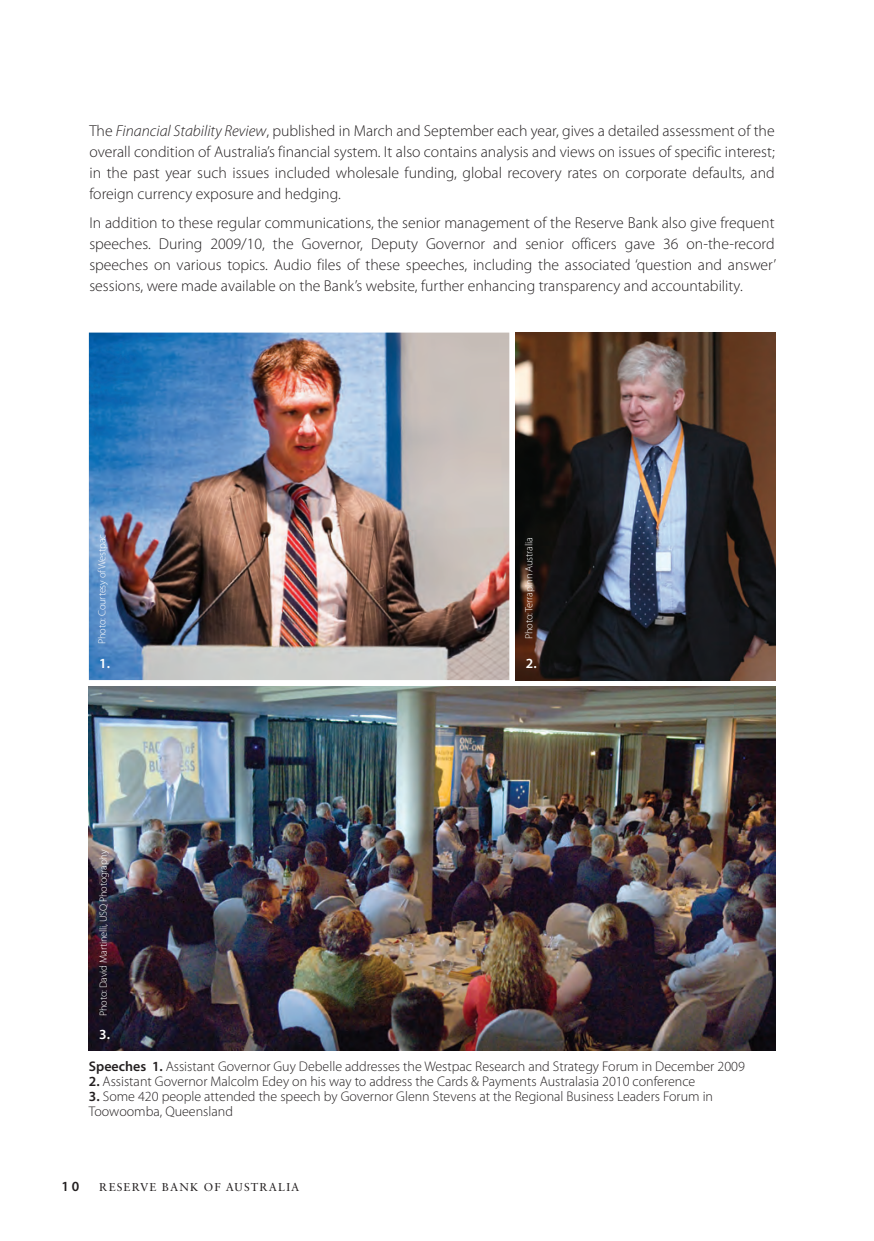
<style>
.page{position:relative;width:874px;height:1241px;background:#fff}
.page>*{position:absolute;margin:0;border:0;box-sizing:border-box;transform-origin:0 0}
.t1{font:300 15.75px/21px "Myriad Pro";color:#231f20;text-align:justify}
.t2{font:300 14px/14.9px "Myriad Pro";color:#231f20}
.t3{font:600 14px "Myriad Pro";color:#fff}
.t4{font:600 14px "Myriad Pro";color:#231f20}
.t5{font:11.38px "Sabon LT Std";letter-spacing:.1em;color:#231f20}
.t6{font:300 10.5px "Myriad Pro";letter-spacing:-.02em;color:#fff}
.s1{font-style:italic}
.s2{font-weight:600}
</style>
<div class="page">
<img style="left:89px;top:686px;width:685px;height:364px">
<img style="left:89px;top:332px;width:420px;height:348px">
<img style="left:515px;top:332px;width:259px;height:348px">
<p class="t1" style="left:89px;top:120px;width:686px">The <span class="s1">Financial Stability Review</span>, published in March and September each year, gives a detailed assessment of the overall condition of Australia’s financial system. It also contains analysis and views on issues of specific interest; in the past year such issues included wholesale funding, global recovery rates on corporate defaults, and foreign currency exposure and hedging.</p>
<p class="t1" style="left:89px;top:212px;width:688px">In addition to these regular communications, the senior management of the Reserve Bank also give frequent speeches. During 2009/10, the Governor, Deputy Governor and senior officers gave 36 on-the-record speeches on various topics. Audio files of these speeches, including the associated ‘question and answer’ sessions, were made available on the Bank’s website, further enhancing transparency and accountability.</p>
<p class="t6" style="left:95px;top:643px;width:111px;rotate:-90deg">Photo: Courtesy of Westpac</p>
<p class="t3" style="left:99px;top:654px;width:12px">1.</p>
<p class="t6" style="left:97px;top:1015px;width:168px;rotate:-90deg">Photo: David Martinelli, USQ Photography</p>
<p class="t6" style="left:522px;top:639px;width:103px;rotate:-90deg">Photo: Terrapinn Australia</p>
<p class="t3" style="left:525px;top:654px;width:12px">2.</p>
<p class="t3" style="left:99px;top:1024px;width:12px">3.</p>
<p class="t2" style="left:89px;top:1058px;width:657px"><span class="s2">Speeches 1.</span> Assistant Governor Guy Debelle addresses the Westpac Research and Strategy Forum in December 2009</p>
<p class="t2" style="left:89px;top:1073px;width:607px"><span class="s2">2.</span> Assistant Governor Malcolm Edey on his way to address the Cards &amp; Payments Australasia 2010 conference</p>
<p class="t2" style="left:89px;top:1088px;width:625px"><span class="s2">3.</span> Some 420 people attended the speech by Governor Glenn Stevens at the Regional Business Leaders Forum in<br>Toowoomba, Queensland</p>
<p class="t4" style="left:62px;top:1177px;width:19px">10</p>
<p class="t5" style="left:99px;top:1180px;width:161px">RESERVE BANK OF AUSTRAL</p>
<p class="t5" style="left:286px;top:1180px;width:14px">IA</p>
</div>
